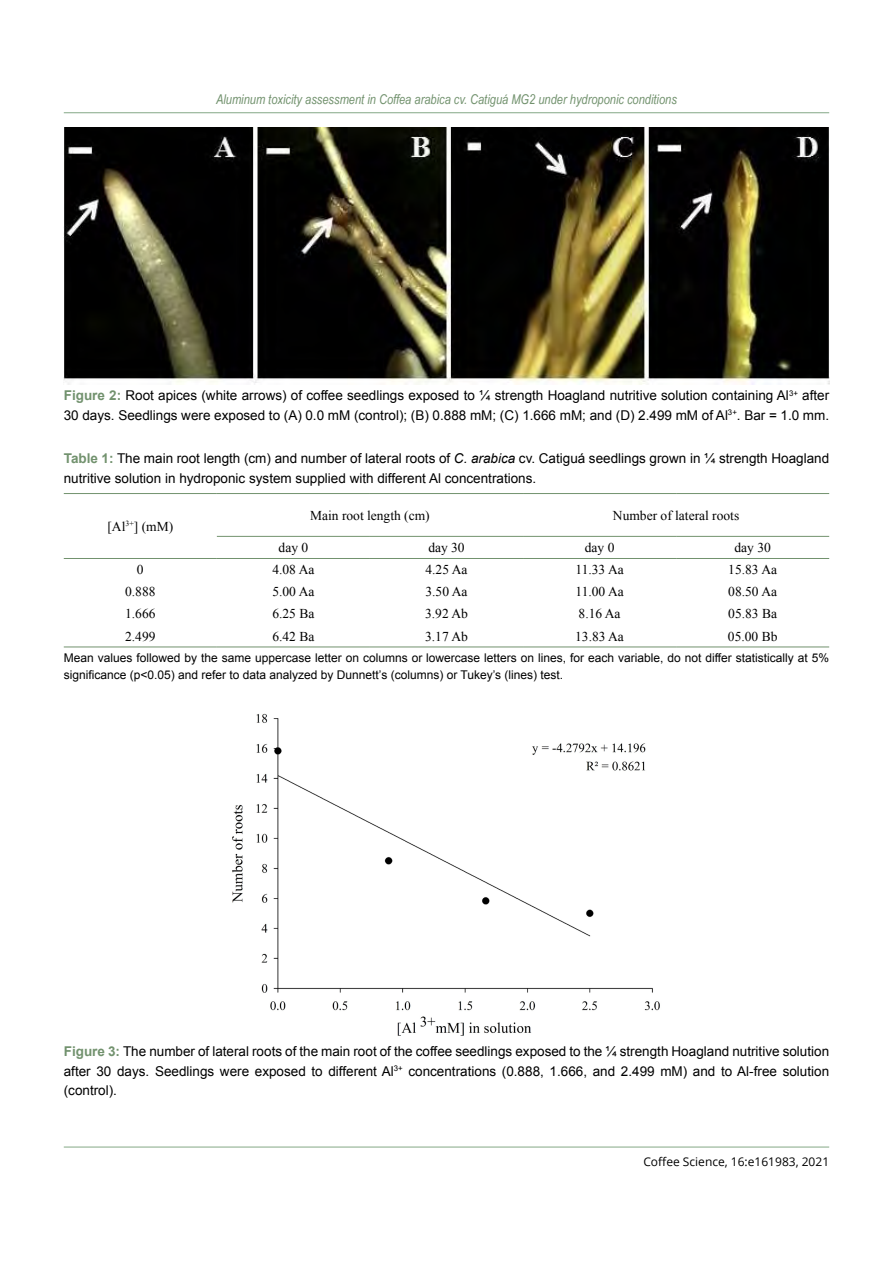
<style>
.page{position:relative;width:893px;height:1263px;background:#fff}
.page>*{position:absolute;margin:0;border:0;box-sizing:border-box;transform-origin:0 0}
.t1{font:13.5px/19.5px "Arial";color:#000}
.t2{font:13.5px "Times New Roman";color:#000}
.t3{font:italic 13.5px "Arial Narrow";color:#72926e}
.t4{font:12px/16.5px "Arial";color:#000}
.t5{font:12px "Open Sans";color:#000}
.s1{font-weight:700;color:#72926e}
.s2{font-style:italic}
</style>
<div class="page">
<hr style="left:64px;top:1147px;width:765px;height:1px;background:#84a886">
<hr style="left:64px;top:112px;width:765px;height:1px;background:#84a886">
<img style="left:64px;top:128px;width:765px;height:257px">
<hr style="left:217px;top:536px;width:153px;height:1px;background:#72926e">
<hr style="left:370px;top:536px;width:153px;height:1px;background:#72926e">
<hr style="left:523px;top:536px;width:153px;height:1px;background:#72926e">
<hr style="left:676px;top:536px;width:153px;height:1px;background:#72926e">
<hr style="left:64px;top:493px;width:153px;height:1px;background:#72926e">
<hr style="left:217px;top:493px;width:153px;height:1px;background:#72926e">
<hr style="left:370px;top:493px;width:153px;height:1px;background:#72926e">
<hr style="left:523px;top:493px;width:153px;height:1px;background:#72926e">
<hr style="left:676px;top:493px;width:153px;height:1px;background:#72926e">
<hr style="left:64px;top:558px;width:153px;height:1px;background:#72926e">
<hr style="left:217px;top:558px;width:153px;height:1px;background:#72926e">
<hr style="left:370px;top:558px;width:153px;height:1px;background:#72926e">
<hr style="left:523px;top:558px;width:153px;height:1px;background:#72926e">
<hr style="left:676px;top:558px;width:153px;height:1px;background:#72926e">
<hr style="left:64px;top:647px;width:153px;height:1px;background:#72926e">
<hr style="left:217px;top:647px;width:153px;height:1px;background:#72926e">
<hr style="left:370px;top:647px;width:153px;height:1px;background:#72926e">
<hr style="left:523px;top:647px;width:153px;height:1px;background:#72926e">
<hr style="left:676px;top:647px;width:153px;height:1px;background:#72926e">
<img style="left:232px;top:713px;width:428px;height:323px">
<p class="t3" style="left:216px;top:90px;width:462px">Aluminum toxicity assessment in Coffea arabica cv. Catiguá MG2 under hydroponic conditions</p>
<p class="t1" style="left:64px;top:386px;width:767px"><span class="s1">Figure 2:</span> Root apices (white arrows) of coffee seedlings exposed to ¼ strength Hoagland nutritive solution containing Al<sup>3+</sup> after<br>30 days. Seedlings were exposed to (A) 0.0 mM (control); (B) 0.888 mM; (C) 1.666 mM; and (D) 2.499 mM of Al<sup>3+</sup>. Bar = 1.0 mm.</p>
<p class="t1" style="left:64px;top:449px;width:767px"><span class="s1">Table 1:</span> The main root length (cm) and number of lateral roots of <span class="s2">C. arabica</span> cv. Catiguá seedlings grown in ¼ strength Hoagland nutritive solution in hydroponic system supplied with different Al concentrations.</p>
<p class="t2" style="left:107px;top:517px;width:67px">[Al<sup>3+</sup>] (mM)</p>
<p class="t2" style="left:310px;top:506px;width:121px">Main root length (cm)</p>
<p class="t2" style="left:613px;top:506px;width:128px">Number of lateral roots</p>
<p class="t2" style="left:279px;top:538px;width:31px">day 0</p>
<p class="t2" style="left:428px;top:538px;width:38px">day 30</p>
<p class="t2" style="left:585px;top:538px;width:31px">day 0</p>
<p class="t2" style="left:734px;top:538px;width:38px">day 30</p>
<p class="t2" style="left:137px;top:561px;width:8px">0</p>
<p class="t2" style="left:272px;top:561px;width:43px">4.08 Aa</p>
<p class="t2" style="left:425px;top:561px;width:43px">4.25 Aa</p>
<p class="t2" style="left:575px;top:561px;width:50px">11.33 Aa</p>
<p class="t2" style="left:728px;top:561px;width:50px">15.83 Aa</p>
<p class="t2" style="left:125px;top:583px;width:32px">0.888</p>
<p class="t2" style="left:272px;top:583px;width:43px">5.00 Aa</p>
<p class="t2" style="left:425px;top:583px;width:43px">3.50 Aa</p>
<p class="t2" style="left:575px;top:583px;width:50px">11.00 Aa</p>
<p class="t2" style="left:728px;top:583px;width:50px">08.50 Aa</p>
<p class="t2" style="left:125px;top:605px;width:32px">1.666</p>
<p class="t2" style="left:272px;top:605px;width:43px">6.25 Ba</p>
<p class="t2" style="left:425px;top:605px;width:44px">3.92 Ab</p>
<p class="t2" style="left:579px;top:605px;width:43px">8.16 Aa</p>
<p class="t2" style="left:728px;top:605px;width:50px">05.83 Ba</p>
<p class="t2" style="left:125px;top:627px;width:32px">2.499</p>
<p class="t2" style="left:272px;top:627px;width:43px">6.42 Ba</p>
<p class="t2" style="left:425px;top:627px;width:44px">3.17 Ab</p>
<p class="t2" style="left:575px;top:627px;width:50px">13.83 Aa</p>
<p class="t2" style="left:728px;top:627px;width:51px">05.00 Bb</p>
<p class="t4" style="left:64px;top:650px;width:767px">Mean values followed by the same uppercase letter on columns or lowercase letters on lines, for each variable, do not differ statistically at 5% significance (p&lt;0.05) and refer to data analyzed by Dunnett’s (columns) or Tukey’s (lines) test.</p>
<p class="t1" style="left:64px;top:1042px;width:767px;text-align:justify"><span class="s1">Figure 3:</span> The number of lateral roots of the main root of the coffee seedlings exposed to the ¼ strength Hoagland nutritive solution after 30 days. Seedlings were exposed to different Al<sup>3+</sup> concentrations (0.888, 1.666, and 2.499 mM) and to Al-free solution (control).</p>
<p class="t5" style="left:643px;top:1153px;width:187px">Coffee Science, 16:e161983, 2021</p>
</div>
